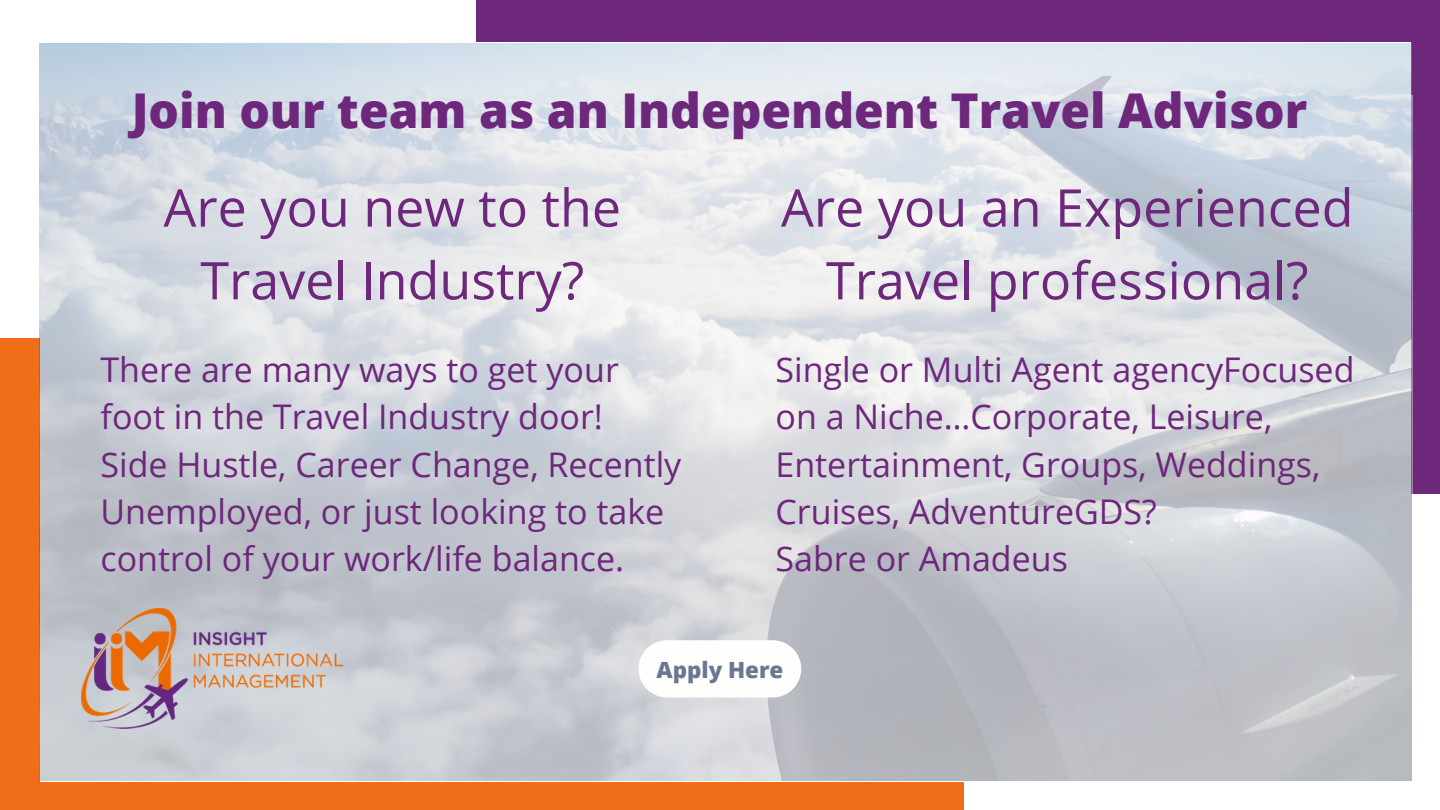
<style>
.page{position:relative;width:1440px;height:810px;background:#fff}
.page>*{position:absolute;margin:0;border:0;box-sizing:border-box;transform-origin:0 0}
.t1{font:52px/72.8px "Open Sans";color:#6d277b;text-align:center}
.t2{font:800 48px "Open Sans";color:#6d277b}
.t3{font:34px/47.2px "Open Sans";color:#6d277b}
.t4{font:800 22.4px "Open Sans";color:#697891}
</style>
<div class="page">
<div style="left:477px;top:0;width:963px;height:494px;background:#6d277b"></div>
<div style="left:0;top:338px;width:964px;height:472px;background:#f06e17"></div>
<img style="left:39px;top:43px;width:1373px;height:738px">
<img style="left:81px;top:609px;width:263px;height:120px">
<div style="left:638px;top:640px;width:163px;height:58px;background:#fefefd;border-radius:29px"></div>
<h2 class="t2" style="left:132px;top:77px;width:1177px">Join our team as an Independent Travel Advisor</h2>
<h1 class="t1" style="left:163px;top:170px;width:459px">Are you new to the<br>Travel Industry?</h1>
<h1 class="t1" style="left:781px;top:170px;width:574px">Are you an Experienced<br>Travel professional?</h1>
<p class="t3" style="left:100px;top:345px;width:582px">There are many ways to get your foot in the Travel Industry door!<br>Side Hustle, Career Change, Recently Unemployed, or just looking to take control of your work/life balance.</p>
<p class="t3" style="left:775px;top:345px;width:581px">Single or Multi Agent agencyFocused on a Niche…Corporate, Leisure,<br>Entertainment, Groups, Weddings,<br>Cruises, AdventureGDS?<br>Sabre or Amadeus</p>
<p class="t4" style="left:656px;top:654px;width:128px">Apply Here</p>
</div>
